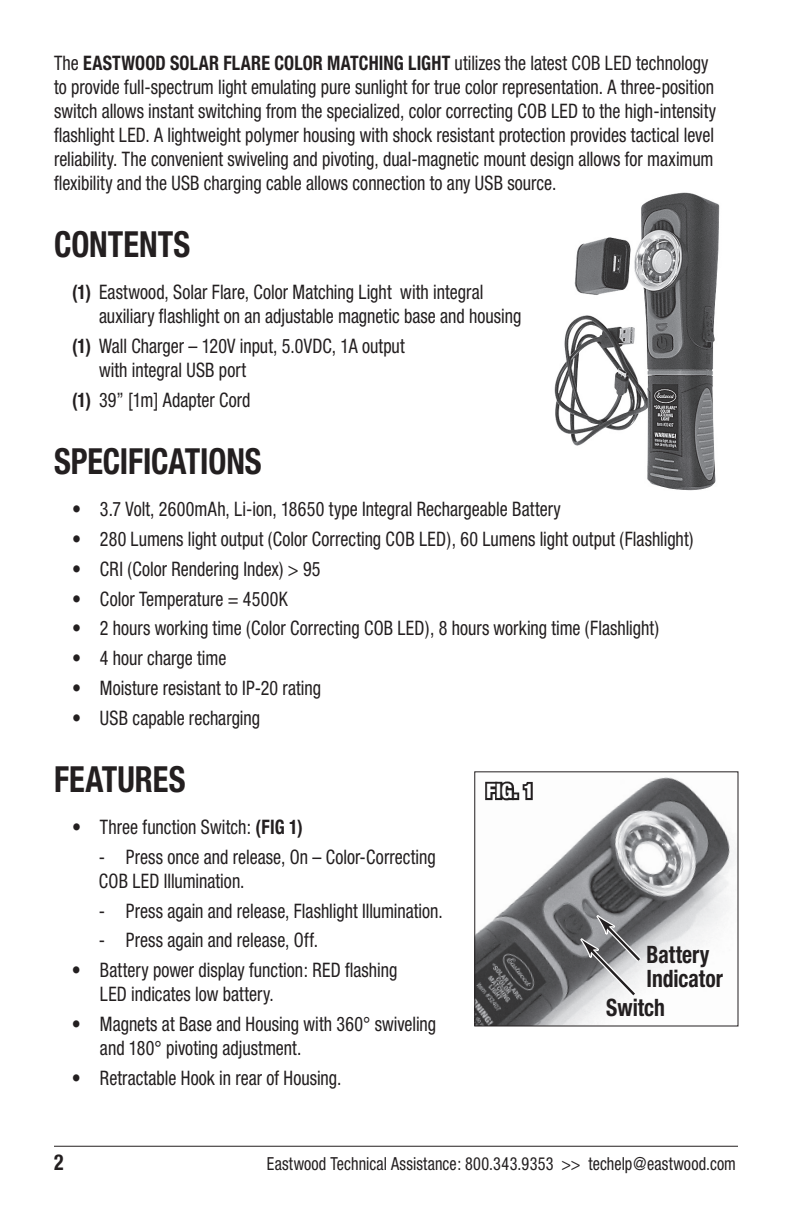
<style>
.page{position:relative;width:792px;height:1224px;background:#fff}
.page>*{position:absolute;margin:0;border:0;box-sizing:border-box;transform-origin:0 0}
.t1{font:700 condensed 36px "Helvetica Neue";color:#231f20;scale:.9 1}
.t2{font:700 condensed 24px/24px "Helvetica Neue";color:#231f20;scale:.9 1}
.t3{font:700 condensed 22px "Helvetica Neue";color:#231f20;scale:.9 1}
.t4{font:condensed 20px/24px "Helvetica Neue";color:#231f20;scale:.9 1}
.t5{font:800 condensed 20px "Helvetica Neue";color:#fff}
.t6{font:condensed 18px "Helvetica Neue";letter-spacing:.01em;color:#231f20;scale:.9 1}
.s1{font-weight:700}
</style>
<div class="page">
<img style="left:554px;top:192px;width:166px;height:299px">
<hr style="left:54px;top:1146px;width:684px;height:1px;background:#231f20">
<img style="left:477px;top:777px;width:259px;height:247px">
<svg style="left:578px;top:913px;width:66px;height:90px;background:#a1a2a4"></svg>
<svg style="left:483px;top:777px;width:52px;height:25px"></svg>
<p class="t4" style="left:54px;top:51px;width:737px">The <span class="s1">EASTWOOD SOLAR FLARE COLOR MATCHING LIGHT</span> utilizes the latest COB LED technology to provide full-spectrum light emulating pure sunlight for true color representation. A three-position switch allows instant switching from the specialized, color correcting COB LED to the high-intensity flashlight LED. A lightweight polymer housing with shock resistant protection provides tactical level reliability. The convenient swiveling and pivoting, dual-magnetic mount design allows for maximum flexibility and the USB charging cable allows connection to any USB source.</p>
<h1 class="t1" style="left:54px;top:223px;width:153px">CONTENTS</h1>
<p class="t4" style="left:99px;top:280px;width:471px;text-indent:-27px"><span class="s1">(1)</span> Eastwood, Solar Flare, Color Matching Light with integral auxiliary flashlight on an adjustable magnetic base and housing</p>
<p class="t4" style="left:99px;top:334px;width:341px;text-indent:-27px"><span class="s1">(1)</span> Wall Charger – 120V input, 5.0VDC, 1A output with integral USB port</p>
<p class="t4" style="left:72px;top:388px;width:200px"><span class="s1">(1)</span> 39” [1m] Adapter Cord</p>
<h1 class="t1" style="left:54px;top:440px;width:232px">SPECIFICATIONS</h1>
<p class="t4" style="left:72px;top:497px;width:545px">• 3.7 Volt, 2600mAh, Li-ion, 18650 type Integral Rechargeable Battery</p>
<p class="t4" style="left:72px;top:527px;width:692px">• 280 Lumens light output (Color Correcting COB LED), 60 Lumens light output (Flashlight)</p>
<p class="t4" style="left:72px;top:557px;width:278px">• CRI (Color Rendering Index) &gt; 95</p>
<p class="t4" style="left:72px;top:586px;width:241px">• Color Temperature = 4500K</p>
<p class="t4" style="left:72px;top:616px;width:654px">• 2 hours working time (Color Correcting COB LED), 8 hours working time (Flashlight)</p>
<p class="t4" style="left:72px;top:646px;width:173px">• 4 hour charge time</p>
<p class="t4" style="left:72px;top:676px;width:278px">• Moisture resistant to IP-20 rating</p>
<p class="t4" style="left:72px;top:705px;width:211px">• USB capable recharging</p>
<h1 class="t1" style="left:54px;top:758px;width:148px">FEATURES</h1>
<p class="t4" style="left:72px;top:815px;width:258px">• Three function Switch: <span class="s1">(FIG 1)</span></p>
<p class="t4" style="left:99px;top:845px;width:376px">- Press once and release, On – Color-Correcting<br>COB LED Illumination.</p>
<p class="t4" style="left:99px;top:898px;width:384px">- Press again and release, Flashlight Illumination.</p>
<p class="t4" style="left:99px;top:928px;width:245px">- Press again and release, Off.</p>
<p class="t4" style="left:100px;top:958px;width:332px;text-indent:-28px">• Battery power display function: RED flashing<br>LED indicates low battery.</p>
<p class="t4" style="left:100px;top:1012px;width:375px;text-indent:-28px">• Magnets at Base and Housing with 360° swiveling and 180° pivoting adjustment.</p>
<p class="t4" style="left:72px;top:1066px;width:301px">• Retractable Hook in rear of Housing.</p>
<p class="t5" style="left:486px;top:779px;width:49px">FIG. 1</p>
<p class="t2" style="left:647px;top:942px;width:86px">Battery<br>Indicator</p>
<p class="t2" style="left:606px;top:996px;width:67px">Switch</p>
<p class="t3" style="left:54px;top:1149px;width:12px">2</p>
<p class="t6" style="left:267px;top:1153px;width:523px">Eastwood Technical Assistance: 800.343.9353 &gt;&gt; techelp@eastwood.com</p>
</div>
